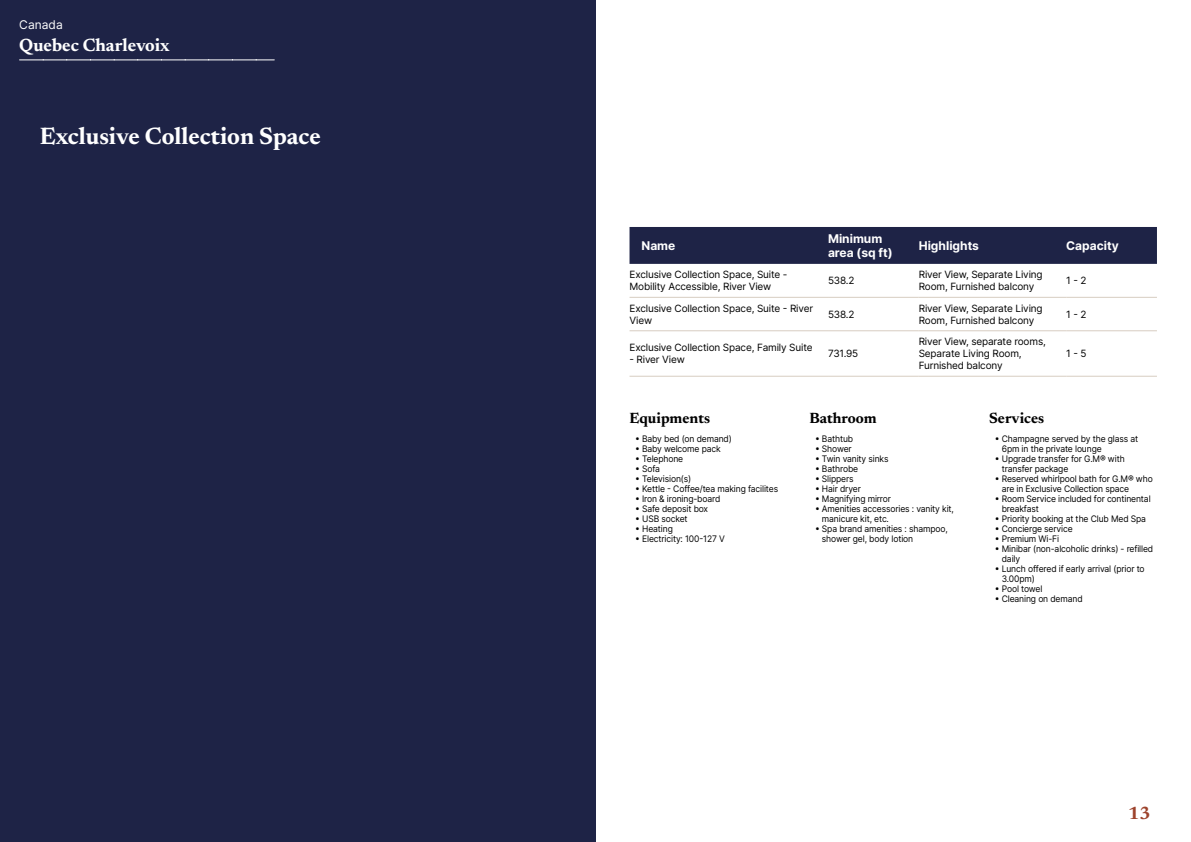
<style>
.page{position:relative;width:1191px;height:842px;background:#fff}
.page>*{position:absolute;margin:0;border:0;box-sizing:border-box;transform-origin:0 0}
.t1{font:700 24px "Newsreader 24 pt";color:#fff}
.t2{font:700 18px "Newsreader 24 pt";color:#fff}
.t3{font:700 18px "Newsreader 24 pt";color:#9d432c}
.t4{font:700 15px "Newsreader 24 pt";color:#000}
.t5{font:700 12px/14px "Inter";color:#fff}
.t6{font:12px "Inter";color:#fff}
.t7{font:10px/12px "Inter";letter-spacing:-.015em;color:#000}
.t8{font:9px/10px "Inter";letter-spacing:-.015em;color:#000;scale:.95 1}
</style>
<div class="page">
<div style="left:0;top:0;width:595px;height:842px;background:#1e2346"></div>
<svg style="left:20px;top:60px;width:254px;height:1px"></svg>
<div style="left:629px;top:227px;width:528px;height:37px;background:#1e2346"></div>
<hr style="left:629px;top:297px;width:199px;height:1px;background:#d7cdc1">
<hr style="left:828px;top:297px;width:90px;height:1px;background:#d7cdc1">
<hr style="left:918px;top:297px;width:148px;height:1px;background:#d7cdc1">
<hr style="left:1066px;top:297px;width:91px;height:1px;background:#d7cdc1">
<hr style="left:629px;top:330px;width:199px;height:1px;background:#d7cdc1">
<hr style="left:828px;top:330px;width:90px;height:1px;background:#d7cdc1">
<hr style="left:918px;top:330px;width:148px;height:1px;background:#d7cdc1">
<hr style="left:1066px;top:330px;width:91px;height:1px;background:#d7cdc1">
<hr style="left:629px;top:376px;width:199px;height:1px;background:#d7cdc1">
<hr style="left:828px;top:376px;width:90px;height:1px;background:#d7cdc1">
<hr style="left:918px;top:376px;width:148px;height:1px;background:#d7cdc1">
<hr style="left:1066px;top:376px;width:91px;height:1px;background:#d7cdc1">
<h3 class="t6" style="left:19px;top:15px;width:45px">Canada</h3>
<h2 class="t2" style="left:19px;top:32px;width:152px">Quebec Charlevoix</h2>
<h1 class="t1" style="left:40px;top:119px;width:283px">Exclusive Collection Space</h1>
<h3 class="t5" style="left:641px;top:238px;width:35px">Name</h3>
<h3 class="t5" style="left:828px;top:231px;width:66px">Minimum area (sq ft)</h3>
<h3 class="t5" style="left:918px;top:238px;width:62px">Highlights</h3>
<h3 class="t5" style="left:1066px;top:238px;width:54px">Capacity</h3>
<p class="t7" style="left:629px;top:268px;width:159px">Exclusive Collection Space, Suite -<br>Mobility Accessible, River View</p>
<p class="t7" style="left:828px;top:274px;width:28px">538.2</p>
<p class="t7" style="left:918px;top:268px;width:125px">River View, Separate Living<br>Room, Furnished balcony</p>
<p class="t7" style="left:1066px;top:274px;width:22px">1 - 2</p>
<p class="t7" style="left:629px;top:302px;width:185px">Exclusive Collection Space, Suite - River<br>View</p>
<p class="t7" style="left:828px;top:308px;width:28px">538.2</p>
<p class="t7" style="left:918px;top:302px;width:125px">River View, Separate Living<br>Room, Furnished balcony</p>
<p class="t7" style="left:1066px;top:308px;width:22px">1 - 2</p>
<p class="t7" style="left:629px;top:341px;width:185px">Exclusive Collection Space, Family Suite</p>
<p class="t7" style="left:629px;top:353px;width:57px">- River View</p>
<p class="t7" style="left:918px;top:335px;width:129px">River View, separate rooms,<br>Separate Living Room,<br>Furnished balcony</p>
<p class="t7" style="left:828px;top:347px;width:32px">731.95</p>
<p class="t7" style="left:1066px;top:347px;width:22px">1 - 5</p>
<h3 class="t4" style="left:629px;top:407px;width:82px">Equipments</h3>
<p class="t8" style="left:635px;top:433px;width:103px">• Baby bed (on demand)</p>
<p class="t8" style="left:635px;top:443px;width:92px">• Baby welcome pack</p>
<p class="t8" style="left:635px;top:453px;width:52px">• Telephone</p>
<p class="t8" style="left:635px;top:463px;width:28px">• Sofa</p>
<p class="t8" style="left:635px;top:473px;width:61px">• Television(s)</p>
<p class="t8" style="left:635px;top:483px;width:152px">• Kettle - Coffee/tea making facilites</p>
<p class="t8" style="left:635px;top:493px;width:91px">• Iron &amp; ironing-board</p>
<p class="t8" style="left:635px;top:503px;width:78px">• Safe deposit box</p>
<p class="t8" style="left:635px;top:513px;width:57px">• USB socket</p>
<p class="t8" style="left:635px;top:523px;width:41px">• Heating</p>
<p class="t8" style="left:635px;top:533px;width:96px">• Electricity: 100-127 V</p>
<h3 class="t4" style="left:809px;top:407px;width:69px">Bathroom</h3>
<p class="t8" style="left:815px;top:433px;width:42px">• Bathtub</p>
<p class="t8" style="left:815px;top:443px;width:40px">• Shower</p>
<p class="t8" style="left:815px;top:453px;width:79px">• Twin vanity sinks</p>
<p class="t8" style="left:815px;top:463px;width:47px">• Bathrobe</p>
<p class="t8" style="left:815px;top:473px;width:42px">• Slippers</p>
<p class="t8" style="left:815px;top:483px;width:50px">• Hair dryer</p>
<p class="t8" style="left:815px;top:493px;width:82px">• Magnifying mirror</p>
<p class="t8" style="left:822px;top:503px;width:140px;text-indent:-7px">• Amenities accessories : vanity kit, manicure kit, etc.</p>
<p class="t8" style="left:822px;top:523px;width:134px;text-indent:-7px">• Spa brand amenities : shampoo, shower gel, body lotion</p>
<h3 class="t4" style="left:989px;top:407px;width:57px">Services</h3>
<p class="t8" style="left:1001px;top:433px;width:145px;text-indent:-7px">• Champagne served by the glass at<br>6pm in the private lounge</p>
<p class="t8" style="left:1001px;top:453px;width:131px;text-indent:-7px">• Upgrade transfer for G.M® with transfer package</p>
<p class="t8" style="left:1001px;top:473px;width:160px;text-indent:-7px">• Reserved whirlpool bath for G.M® who are in Exclusive Collection space</p>
<p class="t8" style="left:1001px;top:493px;width:158px;text-indent:-7px">• Room Service included for continental breakfast</p>
<p class="t8" style="left:994px;top:513px;width:161px">• Priority booking at the Club Med Spa</p>
<p class="t8" style="left:994px;top:523px;width:84px">• Concierge service</p>
<p class="t8" style="left:994px;top:533px;width:69px">• Premium Wi-Fi</p>
<p class="t8" style="left:1001px;top:543px;width:161px;text-indent:-7px">• Minibar (non-alcoholic drinks) - refilled daily</p>
<p class="t8" style="left:1001px;top:563px;width:152px;text-indent:-7px">• Lunch offered if early arrival (prior to<br>3.00pm)</p>
<p class="t8" style="left:994px;top:583px;width:52px">• Pool towel</p>
<p class="t8" style="left:994px;top:593px;width:94px">• Cleaning on demand</p>
<h2 class="t3" style="left:1128px;top:800px;width:24px">13</h2>
</div>
